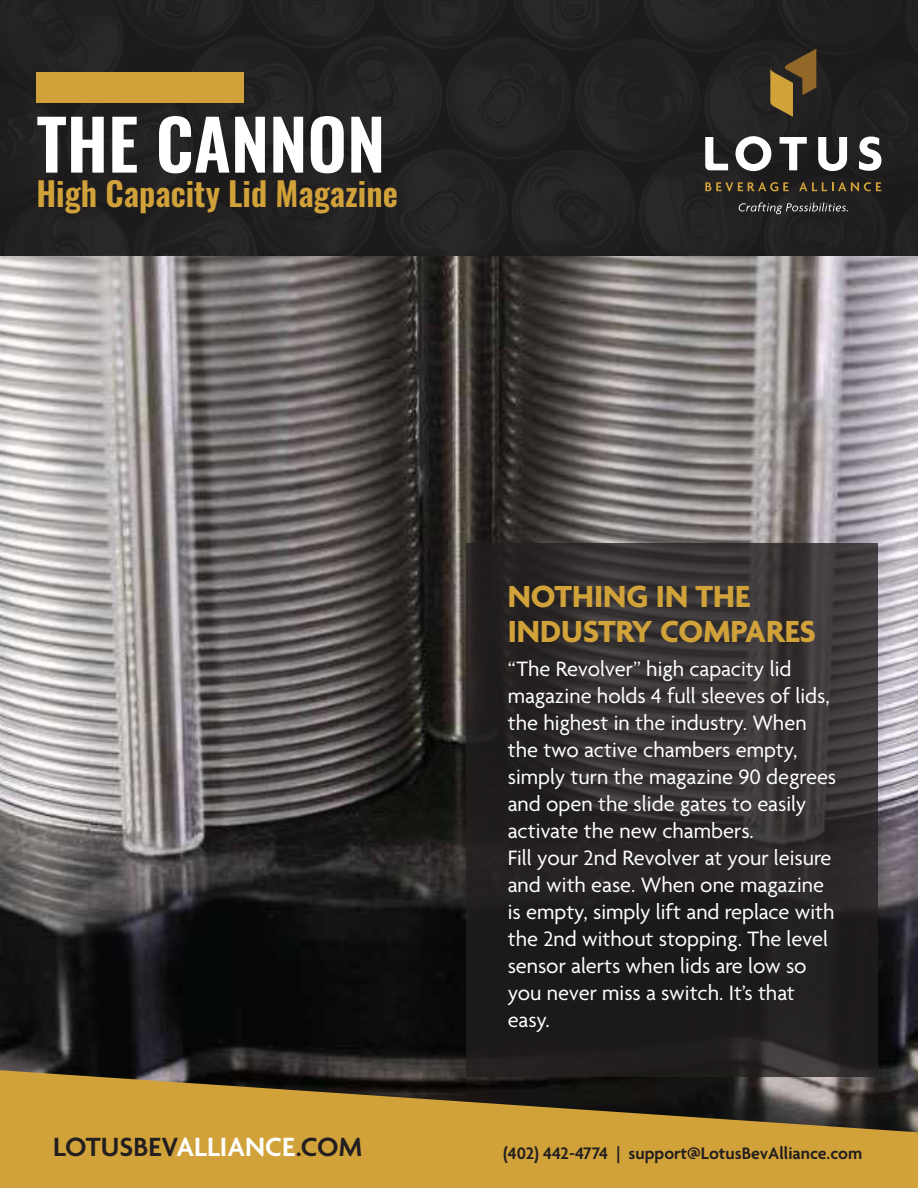
<style>
.page{position:relative;width:918px;height:1188px;background:#fff}
.page>*{position:absolute;margin:0;border:0;box-sizing:border-box;transform-origin:0 0}
.t1{font:600 69px "Oswald";color:#fff}
.t2{font:700 33px/34.5px "Agenda";color:#d1a239}
.t3{font:600 33px "Oswald";color:#d1a239}
.t4{font:600 28.5px "Agenda";color:#231f20}
.t5{font:22.5px/27px "Agenda";color:#fff}
.t6{font:600 18px "Agenda";color:#231f20}
.s1{color:#fff}
</style>
<div class="page">
<img style="left:0;top:256px;width:918px;height:814px">
<svg style="left:0;top:1070px;width:918px;height:118px;background:#a88435"></svg>
<div style="left:0;top:0;width:918px;height:256px;background:#232021"></div>
<svg style="left:770px;top:49px;width:46px;height:68px;background:#685128"></svg>
<svg style="left:705px;top:137px;width:23px;height:33px"></svg>
<svg style="left:736px;top:136px;width:35px;height:35px"></svg>
<svg style="left:780px;top:137px;width:27px;height:33px"></svg>
<svg style="left:818px;top:137px;width:29px;height:34px"></svg>
<svg style="left:859px;top:136px;width:22px;height:35px"></svg>
<svg style="left:705px;top:182px;width:84px;height:9px"></svg>
<svg style="left:799px;top:182px;width:82px;height:9px"></svg>
<svg style="left:739px;top:202px;width:109px;height:12px"></svg>
<div style="left:37px;top:72px;width:207px;height:31px;background:#d1a239"></div>
<svg style="left:467px;top:543px;width:411px;height:534px;background:#2b2728"></svg>
<h1 class="t1" style="left:37px;top:108px;width:350px">THE CANNON</h1>
<h2 class="t3" style="left:37px;top:176px;width:363px">High Capacity Lid Magazine</h2>
<h2 class="t2" style="left:508px;top:581px;width:310px">NOTHING IN THE<br>INDUSTRY COMPARES</h2>
<p class="t5" style="left:508px;top:657px;width:330px">“The Revolver” high capacity lid magazine holds 4 full sleeves of lids, the highest in the industry. When the two active chambers empty, simply turn the magazine 90 degrees and open the slide gates to easily activate the new chambers.<br>Fill your 2nd Revolver at your leisure and with ease. When one magazine is empty, simply lift and replace with the 2nd without stopping. The level sensor alerts when lids are low so you never miss a switch. It’s that easy.</p>
<p class="t4" style="left:53px;top:1131px;width:310px">LOTUSBEV<span class="s1">ALLIANCE</span>.COM</p>
<p class="t6" style="left:503px;top:1144px;width:360px">(402) 442-4774 | support@LotusBevAlliance.com</p>
</div>
